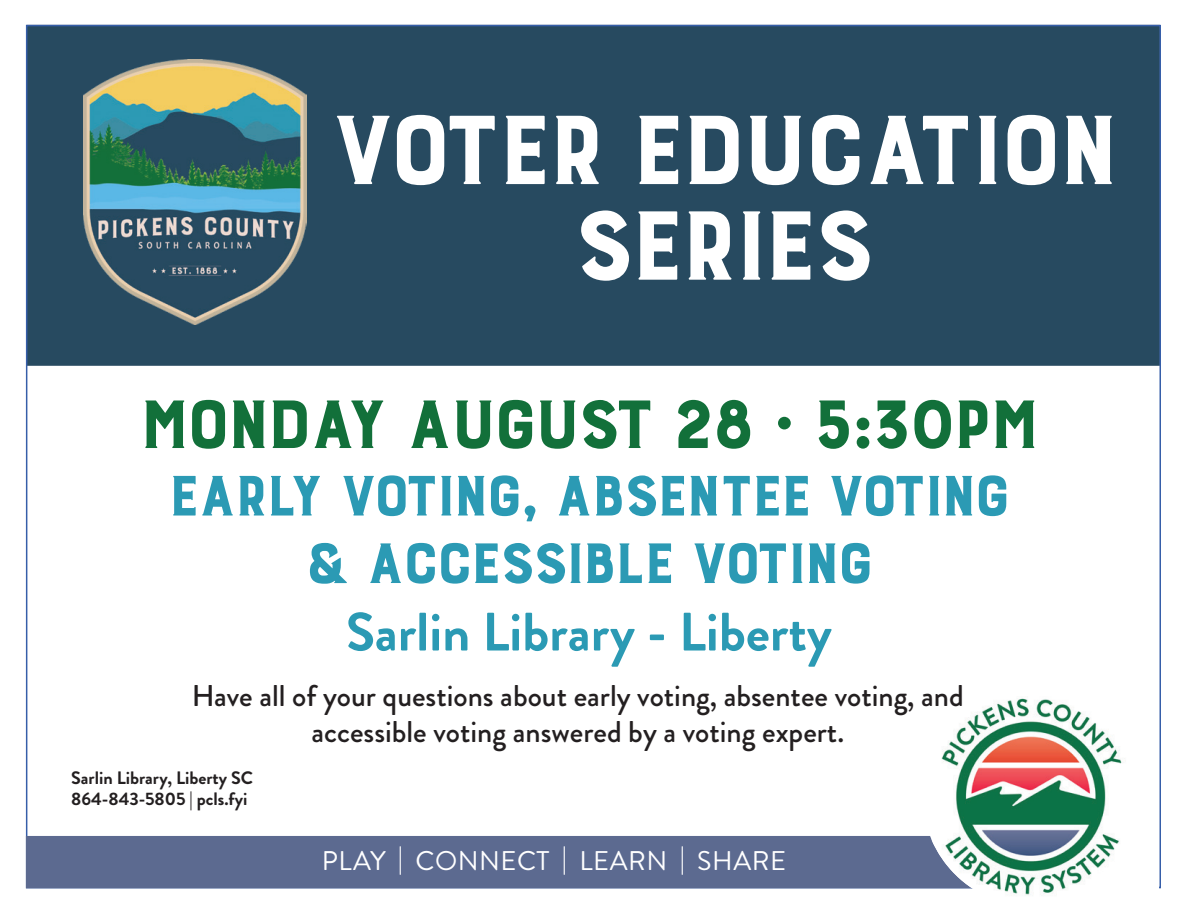
<style>
.page{position:relative;width:1188px;height:918px;background:#fff}
.page>*{position:absolute;margin:0;border:0;box-sizing:border-box;transform-origin:0 0}
.t1{font:129.3px/95.6px "Burford Base";letter-spacing:-.075em;color:#fff;text-align:center}
.t2{font:90px "Burford Base";letter-spacing:-.075em;color:#12703a}
.t3{font:75px/67.5px "Burford Base";letter-spacing:-.075em;color:#2b9ab4;text-align:center}
.t4{font:700 54px "Brandon Grotesque";color:#2b9ab4}
.t5{font:500 30px/36px "Brandon Grotesque";color:#231f20;text-align:center}
.t6{font:27px "Brandon Grotesque";letter-spacing:.02em;color:#fff}
.t7{font:700 18px/21.6px "Brandon Grotesque";color:#231f20}
</style>
<div class="page">
<div style="left:26px;top:25px;width:1134px;height:341px;background:#274a60;border:2px solid #274a60"></div>
<div style="left:26px;top:836px;width:980px;height:52px;background:#5c6a90"></div>
<div style="left:922px;top:684px;width:217px;height:222px;background:#fff;border-radius:50%"></div>
<img style="left:932px;top:698px;width:190px;height:197px">
<img style="left:83px;top:60px;width:224px;height:264px">
<h1 class="t1" style="left:325px;top:103px;width:798px">VOTER EDUCATION<br>SERIES</h1>
<h2 class="t2" style="left:137px;top:378px;width:905px">Monday August 28 • 5:30PM</h2>
<h3 class="t3" style="left:166px;top:463px;width:847px">Early Voting, Absentee Voting &amp; Accessible Voting</h3>
<h3 class="t4" style="left:346px;top:594px;width:488px">Sarlin Library - Liberty</h3>
<p class="t5" style="left:192px;top:678px;width:774px">Have all of your questions about early voting, absentee voting, and accessible voting answered by a voting expert.</p>
<p class="t7" style="left:71px;top:767px;width:183px">Sarlin Library, Liberty SC<br>864-843-5805 | pcls.fyi</p>
<p class="t6" style="left:322px;top:842px;width:466px">PLAY | CONNECT | LEARN | SHARE</p>
</div>
